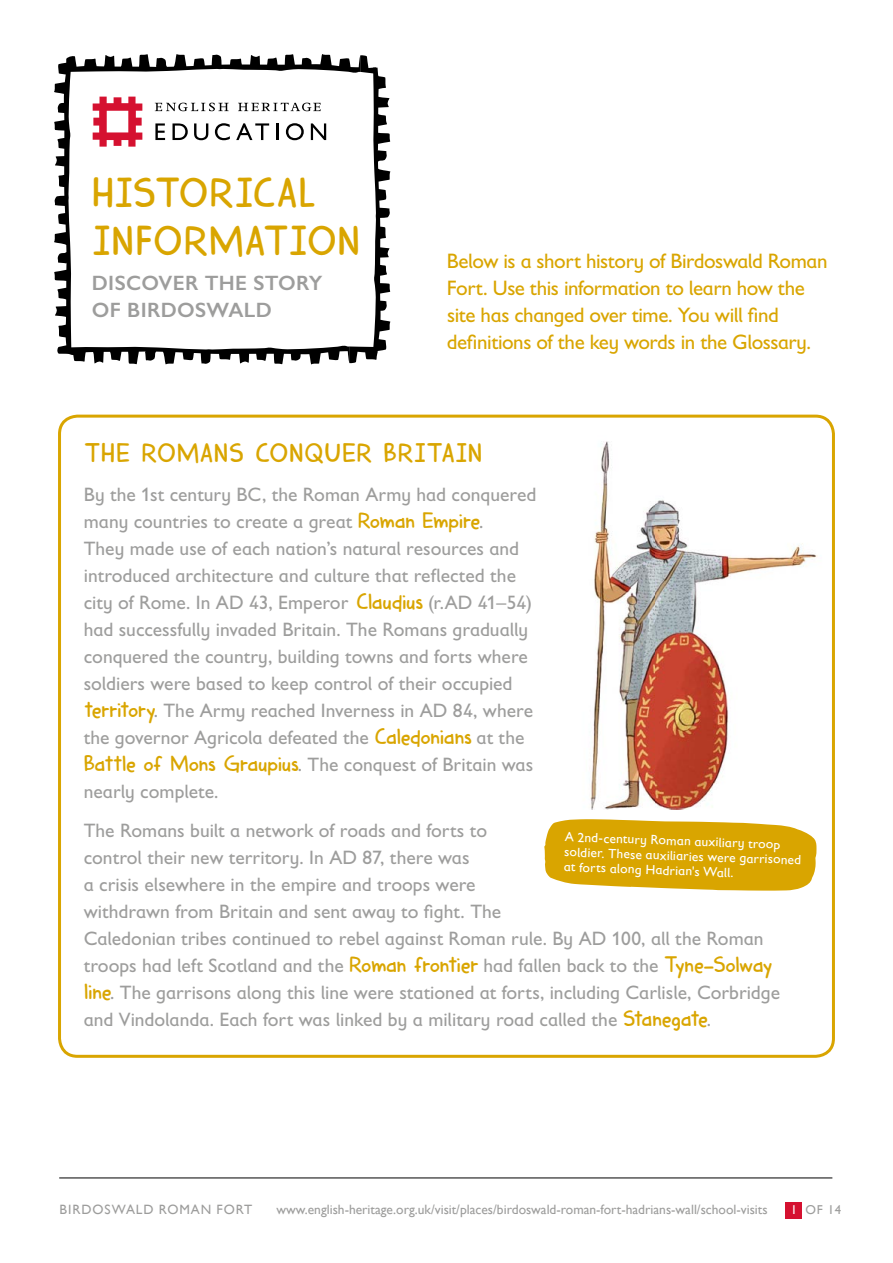
<style>
.page{position:relative;width:893px;height:1263px;background:#fff}
.page>*{position:absolute;margin:0;border:0;box-sizing:border-box;transform-origin:0 0}
.t1{font:42px/48px "Harimau Dua";letter-spacing:-.005em;color:#d9a500}
.t2{font:27px "Harimau Dua";letter-spacing:.005em;color:#d9a500}
.t3{font:21px/27px "Gill Sans Infant Std";letter-spacing:-.02em;color:#d9a500}
.t4{font:600 20.85px/27px "Gill Sans";letter-spacing:.015em;color:#9d9d9c}
.t5{font:19.5px/27px "Gill Sans Infant Std";color:#9d9d9c}
.t6{font:13.5px/15px "Gill Sans Infant Std";color:#fff}
.t7{font:13.5px "Gill Sans";color:#9d9d9c}
.t8{font:13.5px "Gill Sans";letter-spacing:.07em;color:#9d9d9c}
.t9{font:12.9px "Gill Sans";color:#9d9d9c}
.s1{font-family:"Harimau Dua";font-size:22.5px;color:#d9a500}
.s2{color:#fff}
</style>
<div class="page">
<div style="left:58px;top:415px;width:777px;height:643px;border:3px solid #d9a500;border-radius:18px"></div>
<hr style="left:59px;top:1177px;width:773px;height:1px;background:#000">
<div style="left:785px;top:1202px;width:16px;height:16px;background:#d51130"></div>
<svg style="left:54px;top:54px;width:337px;height:311px"></svg>
<svg style="left:544px;top:819px;width:273px;height:72px;background:#ddaf1d"></svg>
<img style="left:590px;top:441px;width:228px;height:368px">
<h1 class="t1" style="left:92px;top:166px;width:270px">HISTORICAL<br>INFORMATION</h1>
<p class="t4" style="left:92px;top:270px;width:232px">DISCOVER THE STORY<br>OF BIRDOSWALD</p>
<p class="t3" style="left:447px;top:247px;width:382px">Below is a short history of Birdoswald Roman Fort. Use this information to learn how the site has changed over time. You will find definitions of the key words in the Glossary.</p>
<h2 class="t2" style="left:84px;top:431px;width:400px">THE ROMANS CONQUER BRITAIN</h2>
<p class="t5" style="left:84px;top:480px;width:454px">By the 1st century BC, the Roman Army had conquered many countries to create a great <span class="s1">Roman Empire</span>.<br>They made use of each nation’s natural resources and introduced architecture and culture that reflected the city of Rome. In AD 43, Emperor <span class="s1">Claudius</span> (r.AD 41–54) had successfully invaded Britain. The Romans gradually conquered the country, building towns and forts where soldiers were based to keep control of their occupied <span class="s1">territory</span>. The Army reached Inverness in AD 84, where the governor Agricola defeated the <span class="s1">Caledonians</span> at the <span class="s1">Battle of Mons Graupius</span>. The conquest of Britain was nearly complete.</p>
<p class="t5" style="left:84px;top:816px;width:698px">The Romans built a network of roads and forts to<br>control their new territory. In AD 87, there was<br>a crisis elsewhere in the empire and troops were<br>withdrawn from Britain and sent away to fight. The<br>Caledonian tribes continued to rebel against Roman rule. By AD 100, all the Roman troops had left Scotland and the <span class="s1">Roman frontier</span> had fallen back to the <span class="s1">Tyne-Solway line</span>. The garrisons along this line were stationed at forts, including Carlisle, Corbridge and Vindolanda. Each fort was linked by a military road called the <span class="s1">Stanegate</span>.</p>
<p class="t6" style="left:565px;top:829px;width:238px;rotate:2deg">A 2nd-century Roman auxiliary troop soldier. These auxiliaries were garrisoned at forts along Hadrian's Wall.</p>
<p class="t8" style="left:60px;top:1202px;width:194px">BIRDOSWALD ROMAN FORT</p>
<p class="t7" style="left:277px;top:1202px;width:492px">www.english-heritage.org.uk/visit/places/birdoswald-roman-fort-hadrians-wall/school-visits</p>
<p class="t9" style="left:791px;top:1202px;width:52px"><span class="s2">1</span> OF 14</p>
</div>
